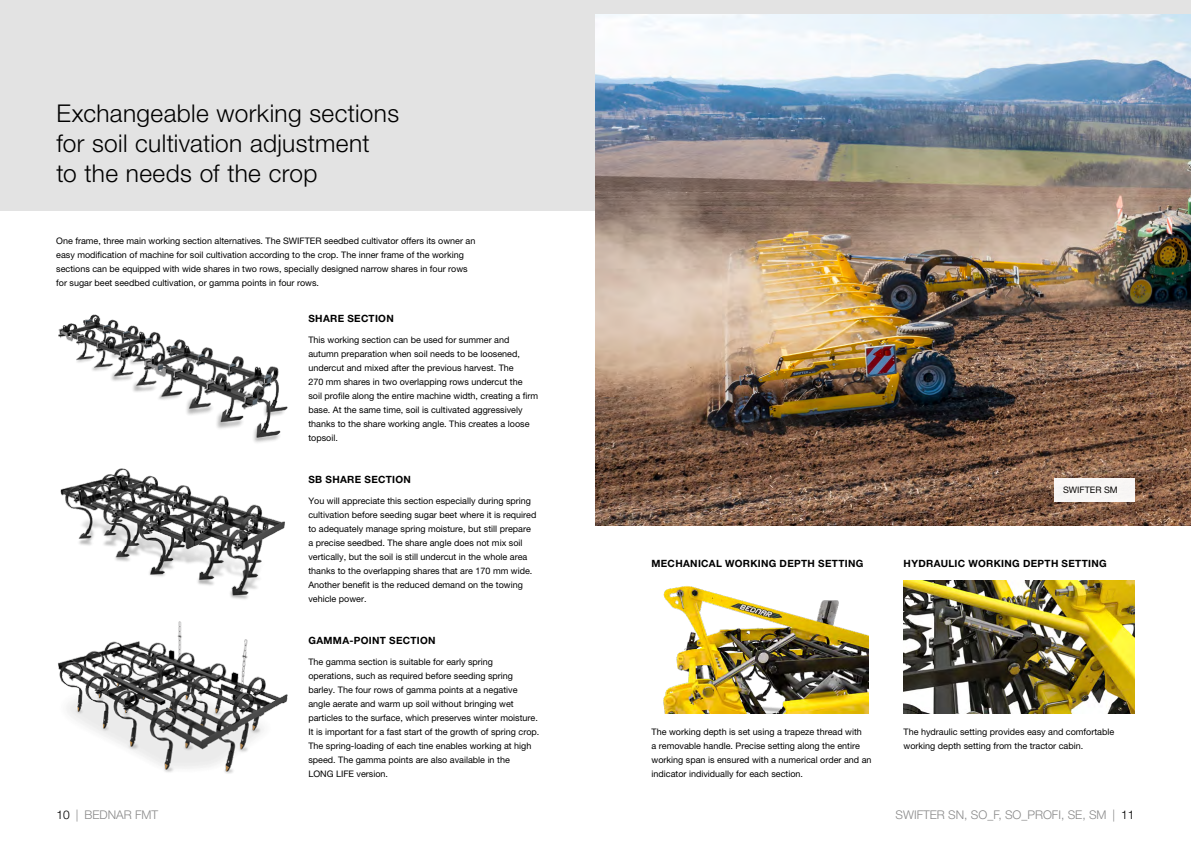
<style>
.page{position:relative;width:1191px;height:842px;background:#fff}
.page>*{position:absolute;margin:0;border:0;box-sizing:border-box;transform-origin:0 0}
.Nadpis_1{font:300 24.5px/30px "Helvetica Neue LT Pro";letter-spacing:.015em;color:#000}
.t1{font:300 12px "Helvetica Neue Cyr";color:#878787}
.Nadpis_1-2{font:700 10px "Helvetica Neue LT Pro";letter-spacing:.03em;color:#000}
.Základní_text{font:9px/14px "Helvetica Neue LT Pro";color:#000}
.t2{font:9px "Helvetica Neue Cyr";color:#000}
.s1{color:#000}
</style>
<div class="page">
<div style="left:0;top:0;width:1191px;height:210px;background:#e3e3e3"></div>
<img style="left:595px;top:14px;width:596px;height:511px">
<div style="left:1054px;top:478px;width:80px;height:24px;background:#f8f6f5"></div>
<img style="left:60px;top:468px;width:225px;height:131px">
<img style="left:58px;top:314px;width:230px;height:129px">
<img style="left:58px;top:621px;width:230px;height:153px">
<img style="left:663px;top:586px;width:205px;height:127px">
<img style="left:903px;top:581px;width:231px;height:133px">
<p class="Nadpis_1" style="left:56px;top:98px;width:344px">Exchangeable working sections for soil cultivation adjustment<br>to the needs of the crop</p>
<p class="Základní_text" style="left:56px;top:234px;width:421px">One frame, three main working section alternatives. The SWIFTER seedbed cultivator offers its owner an easy modification of machine for soil cultivation according to the crop. The inner frame of the working sections can be equipped with wide shares in two rows, specially designed narrow shares in four rows for sugar beet seedbed cultivation, or gamma points in four rows.</p>
<p class="Nadpis_1-2" style="left:308px;top:312px;width:87px">SHARE SECTION</p>
<p class="Základní_text" style="left:308px;top:333px;width:231px">This working section can be used for summer and autumn preparation when soil needs to be loosened, undercut and mixed after the previous harvest. The<br>270 mm shares in two overlapping rows undercut the soil profile along the entire machine width, creating a firm base. At the same time, soil is cultivated aggressively thanks to the share working angle. This creates a loose topsoil.</p>
<p class="Nadpis_1-2" style="left:308px;top:473px;width:104px">SB SHARE SECTION</p>
<p class="Základní_text" style="left:308px;top:493px;width:230px">You will appreciate this section especially during spring cultivation before seeding sugar beet where it is required to adequately manage spring moisture, but still prepare a precise seedbed. The share angle does not mix soil vertically, but the soil is still undercut in the whole area thanks to the overlapping shares that are 170 mm wide.<br>Another benefit is the reduced demand on the towing vehicle power.</p>
<p class="Nadpis_1-2" style="left:308px;top:634px;width:129px">GAMMA‑POINT SECTION</p>
<p class="Základní_text" style="left:308px;top:655px;width:233px">The gamma section is suitable for early spring operations, such as required before seeding spring barley. The four rows of gamma points at a negative angle aerate and warm up soil without bringing wet particles to the surface, which preserves winter moisture.<br>It is important for a fast start of the growth of spring crop.<br>The spring‑loading of each tine enables working at high speed. The gamma points are also available in the<br>LONG LIFE version.</p>
<p class="t2" style="left:1063px;top:485px;width:56px">SWIFTER SM</p>
<p class="Nadpis_1-2" style="left:651px;top:557px;width:213px">MECHANICAL WORKING DEPTH SETTING</p>
<p class="Nadpis_1-2" style="left:903px;top:557px;width:205px">HYDRAULIC WORKING DEPTH SETTING</p>
<p class="Základní_text" style="left:651px;top:725px;width:222px">The working depth is set using a trapeze thread with<br>a removable handle. Precise setting along the entire working span is ensured with a numerical order and an indicator individually for each section.</p>
<p class="Základní_text" style="left:903px;top:725px;width:212px">The hydraulic setting provides easy and comfortable working depth setting from the tractor cabin.</p>
<h2 class="t1" style="left:56px;top:808px;width:103px"><span class="s1">10</span> | BEDNAR FMT</h2>
<h2 class="t1" style="left:895px;top:808px;width:240px">SWIFTER SN, SO_F, SO_PROFI, SE, SM | <span class="s1">11</span></h2>
</div>
